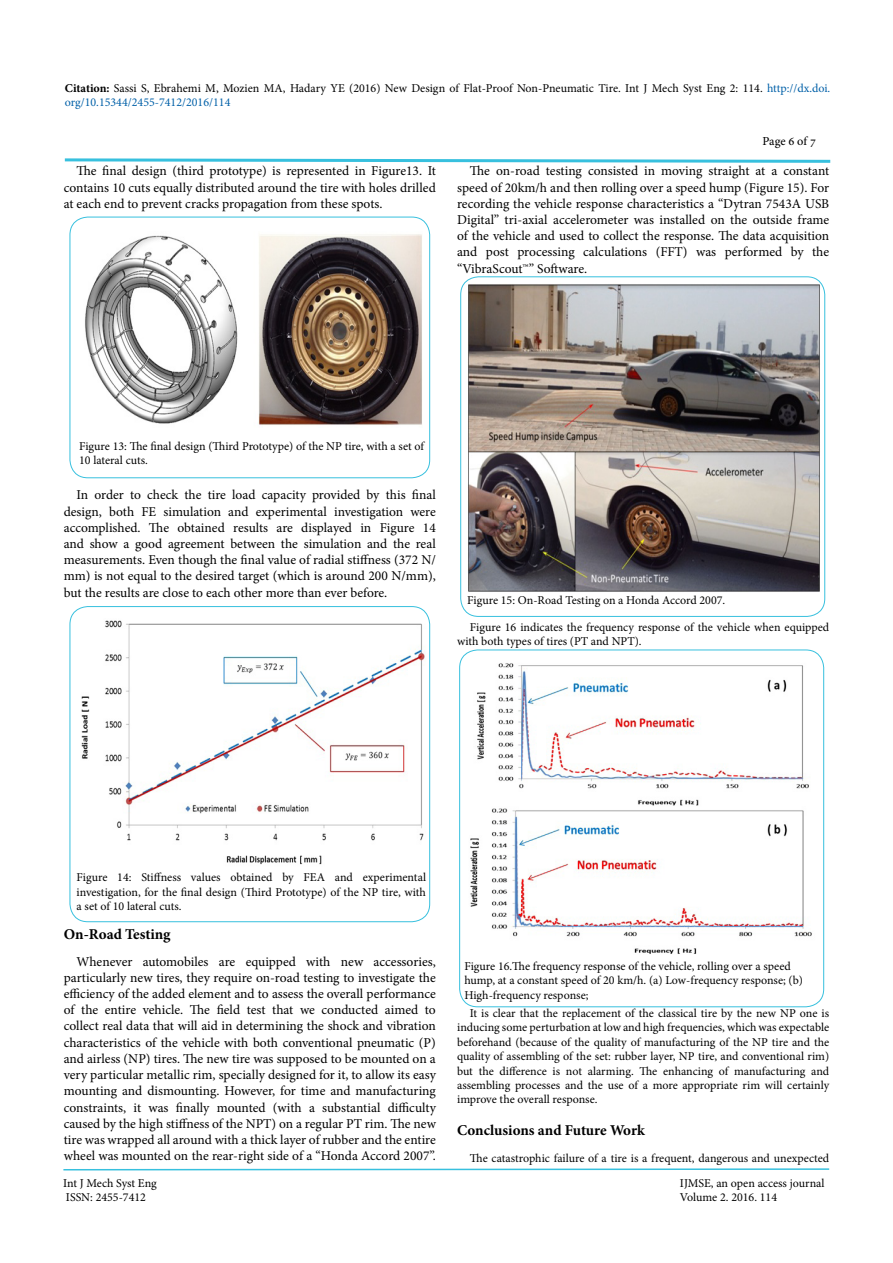
<style>
.page{position:relative;width:893px;height:1263px;background:#fff}
.page>*{position:absolute;margin:0;border:0;box-sizing:border-box;transform-origin:0 0}
.t1{font:700 15px "Minion Pro";letter-spacing:-.005em;color:#000}
.t2{font:13.5px/16.2px "Minion Pro";color:#000;text-align:justify}
.t3{font:12px/14.4px "Minion Pro";color:#000}
.t4{font:12px "Adobe Hebrew";letter-spacing:-.01em;color:#000}
.s1{font-weight:700}
.s2{color:#0060a8}
</style>
<div class="page">
<svg style="left:63px;top:1168px;width:767px;height:3px"></svg>
<svg style="left:64px;top:158px;width:767px;height:5px"></svg>
<img style="left:85px;top:234px;width:337px;height:191px">
<div style="left:70px;top:217px;width:360px;height:261px;border:1px solid #37c0de;border-radius:18px"></div>
<img style="left:81px;top:613px;width:345px;height:252px">
<div style="left:70px;top:606px;width:360px;height:316px;border:1px solid #37c0de;border-radius:18px"></div>
<img style="left:468px;top:284px;width:352px;height:308px">
<div style="left:460px;top:277px;width:365px;height:340px;border:1px solid #37c0de;border-radius:18px"></div>
<img style="left:470px;top:663px;width:342px;height:291px">
<div style="left:459px;top:650px;width:365px;height:357px;border:1px solid #37c0de;border-radius:18px"></div>
<p class="t3" style="left:65px;top:81px;width:767px"><span class="s1">Citation:</span> Sassi S, Ebrahemi M, Mozien MA, Hadary YE (2016) New Design of Flat-Proof Non-Pneumatic Tire. Int J Mech Syst Eng 2: 114. <span class="s2">http://dx.doi. org/10.15344/2455-7412/2016/114</span></p>
<p class="t4" style="left:763px;top:134px;width:55px">Page 6 of 7</p>
<p class="t2" style="left:457px;top:163px;width:374px;text-indent:13px">The on-road testing consisted in moving straight at a constant speed of 20km/h and then rolling over a speed hump (Figure 15). For recording the vehicle response characteristics a “Dytran 7543A USB Digital” tri-axial accelerometer was installed on the outside frame of the vehicle and used to collect the response. The data acquisition and post processing calculations (FFT) was performed by the “VibraScout™” Software.</p>
<p class="t2" style="left:64px;top:163px;width:374px;text-indent:13px">The final design (third prototype) is represented in Figure13. It contains 10 cuts equally distributed around the tire with holes drilled at each end to prevent cracks propagation from these spots.</p>
<p class="t3" style="left:79px;top:439px;width:346px">Figure 13: The final design (Third Prototype) of the NP tire, with a set of<br>10 lateral cuts.</p>
<p class="t2" style="left:64px;top:487px;width:374px;text-indent:13px">In order to check the tire load capacity provided by this final design, both FE simulation and experimental investigation were accomplished. The obtained results are displayed in Figure 14 and show a good agreement between the simulation and the real measurements. Even though the final value of radial stiffness (372 N/ mm) is not equal to the desired target (which is around 200 N/mm), but the results are close to each other more than ever before.</p>
<p class="t3" style="left:467px;top:593px;width:260px">Figure 15: On-Road Testing on a Honda Accord 2007.</p>
<p class="t3" style="left:457px;top:620px;width:374px;text-indent:13px">Figure 16 indicates the frequency response of the vehicle when equipped with both types of tires (PT and NPT).</p>
<p class="t3" style="left:77px;top:870px;width:351px;text-align:justify">Figure 14: Stiffness values obtained by FEA and experimental investigation, for the final design (Third Prototype) of the NP tire, with a set of 10 lateral cuts.</p>
<p class="t1" style="left:64px;top:923px;width:108px">On-Road Testing</p>
<p class="t2" style="left:64px;top:953px;width:374px;text-indent:13px">Whenever automobiles are equipped with new accessories, particularly new tires, they require on-road testing to investigate the efficiency of the added element and to assess the overall performance of the entire vehicle. The field test that we conducted aimed to collect real data that will aid in determining the shock and vibration characteristics of the vehicle with both conventional pneumatic (P) and airless (NP) tires. The new tire was supposed to be mounted on a very particular metallic rim, specially designed for it, to allow its easy mounting and dismounting. However, for time and manufacturing constraints, it was finally mounted (with a substantial difficulty caused by the high stiffness of the NPT) on a regular PT rim. The new tire was wrapped all around with a thick layer of rubber and the entire wheel was mounted on the rear-right side of a “Honda Accord 2007”.</p>
<p class="t3" style="left:63px;top:1176px;width:95px">Int J Mech Syst Eng</p>
<p class="t3" style="left:680px;top:1176px;width:146px">IJMSE, an open access journal</p>
<p class="t3" style="left:66px;top:1190px;width:82px">ISSN: 2455-7412</p>
<p class="t3" style="left:680px;top:1190px;width:99px">Volume 2. 2016. 114</p>
<p class="t3" style="left:464px;top:959px;width:340px">Figure 16.The frequency response of the vehicle, rolling over a speed hump, at a constant speed of 20 km/h. (a) Low-frequency response; (b)<br>High-frequency response;</p>
<p class="t3" style="left:457px;top:1006px;width:374px;text-align:justify;text-indent:13px">It is clear that the replacement of the classical tire by the new NP one is inducing some perturbation at low and high frequencies, which was expectable beforehand (because of the quality of manufacturing of the NP tire and the quality of assembling of the set: rubber layer, NP tire, and conventional rim) but the difference is not alarming. The enhancing of manufacturing and assembling processes and the use of a more appropriate rim will certainly improve the overall response.</p>
<p class="t1" style="left:457px;top:1119px;width:189px">Conclusions and Future Work</p>
<p class="t3" style="left:470px;top:1151px;width:361px">The catastrophic failure of a tire is a frequent, dangerous and unexpected</p>
</div>
